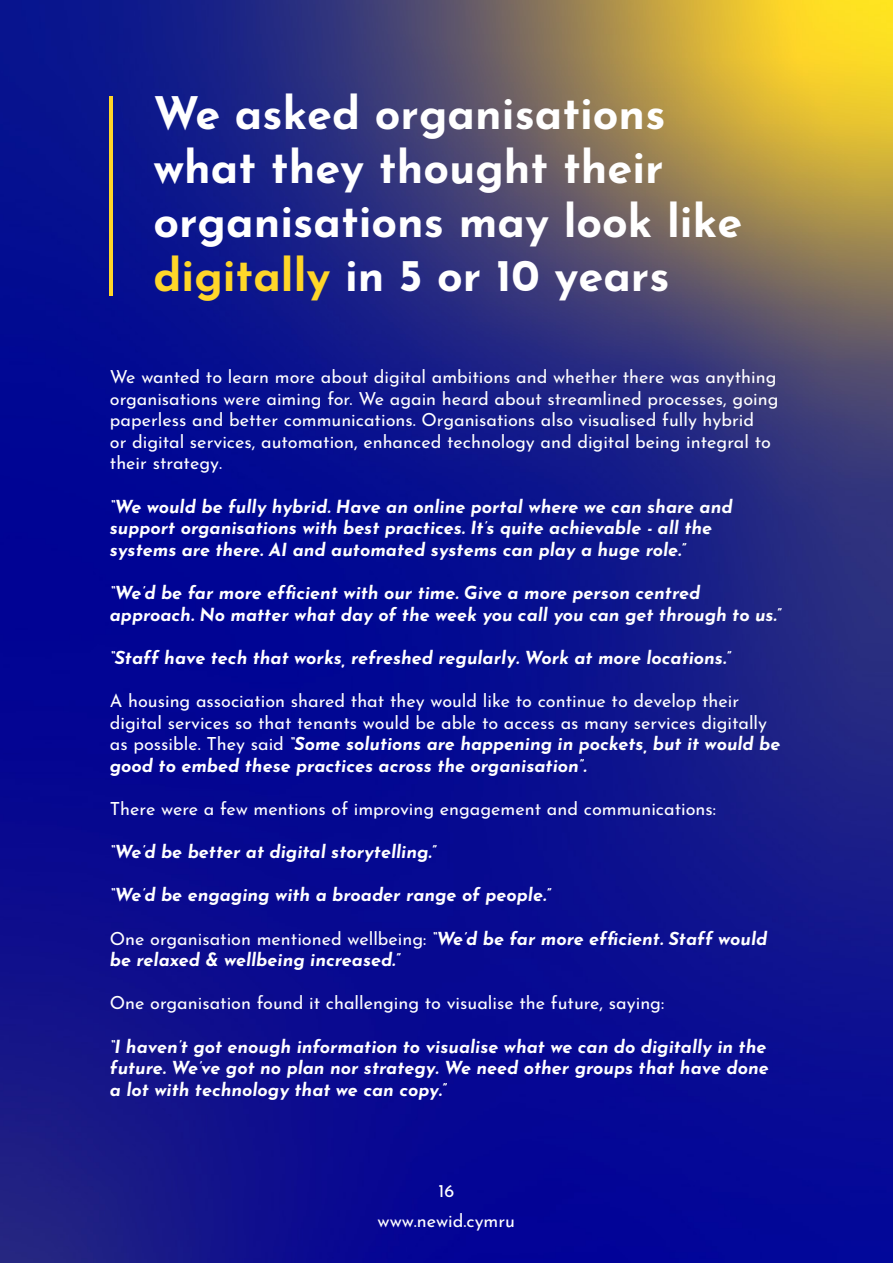
<style>
.page{position:relative;width:893px;height:1263px;background:#fff}
.page>*{position:absolute;margin:0;border:0;box-sizing:border-box;transform-origin:0 0}
.t1{font:700 45px/54px "Josefin Sans";color:#fff}
.t2{font:italic 700 18px/21.6px "Josefin Sans";color:#fff}
.t3{font:18px/21.6px "Josefin Sans";color:#fff}
.s1{color:#ffd629}
.s2{font-weight:700;font-style:italic}
.s3{font-weight:400;font-style:normal}
</style>
<div class="page">
<img style="left:0;top:0;width:893px;height:1263px">
<hr style="left:110px;top:96px;width:3px;height:200px;background:#ffd629">
<h1 class="t1" style="left:153px;top:83px;width:590px">We asked organisations what they thought their organisations may look like <span class="s1">digitally</span> in 5 or 10 years</h1>
<p class="t3" style="left:110px;top:364px;width:670px">We wanted to learn more about digital ambitions and whether there was anything organisations were aiming for. We again heard about streamlined processes, going paperless and better communications. Organisations also visualised fully hybrid<br>or digital services, automation, enhanced technology and digital being integral to their strategy.</p>
<p class="t2" style="left:110px;top:493px;width:624px">“We would be fully hybrid. Have an online portal where we can share and support organisations with best practices. It’s quite achievable - all the systems are there. AI and automated systems can play a huge role.”</p>
<p class="t2" style="left:110px;top:580px;width:673px">“We’d be far more efficient with our time. Give a more person centred approach. No matter what day of the week you call you can get through to us.”</p>
<p class="t2" style="left:110px;top:645px;width:622px">“Staff have tech that works, refreshed regularly. Work at more locations.”</p>
<p class="t3" style="left:110px;top:688px;width:672px">A housing association shared that they would like to continue to develop their digital services so that tenants would be able to access as many services digitally as possible. They said <span class="s2">“Some solutions are happening in pockets, but it would be good to embed these practices across the organisation”.</span></p>
<p class="t3" style="left:110px;top:796px;width:608px">There were a few mentions of improving engagement and communications:</p>
<p class="t2" style="left:110px;top:839px;width:328px">“We’d be better at digital storytelling.”</p>
<p class="t2" style="left:110px;top:882px;width:442px">“We’d be engaging with a broader range of people.”</p>
<p class="t2" style="left:110px;top:925px;width:659px"><span class="s3">One organisation mentioned wellbeing:</span> “We’d be far more efficient. Staff would be relaxed &amp; wellbeing increased.”</p>
<p class="t3" style="left:110px;top:991px;width:556px">One organisation found it challenging to visualise the future, saying:</p>
<p class="t2" style="left:110px;top:1033px;width:660px">“I haven’t got enough information to visualise what we can do digitally in the future. We’ve got no plan nor strategy. We need other groups that have done a lot with technology that we can copy.”</p>
<p class="t3" style="left:378px;top:1174px;width:139px;line-height:30.6px;text-align:center">16 www.newid.cymru</p>
</div>
